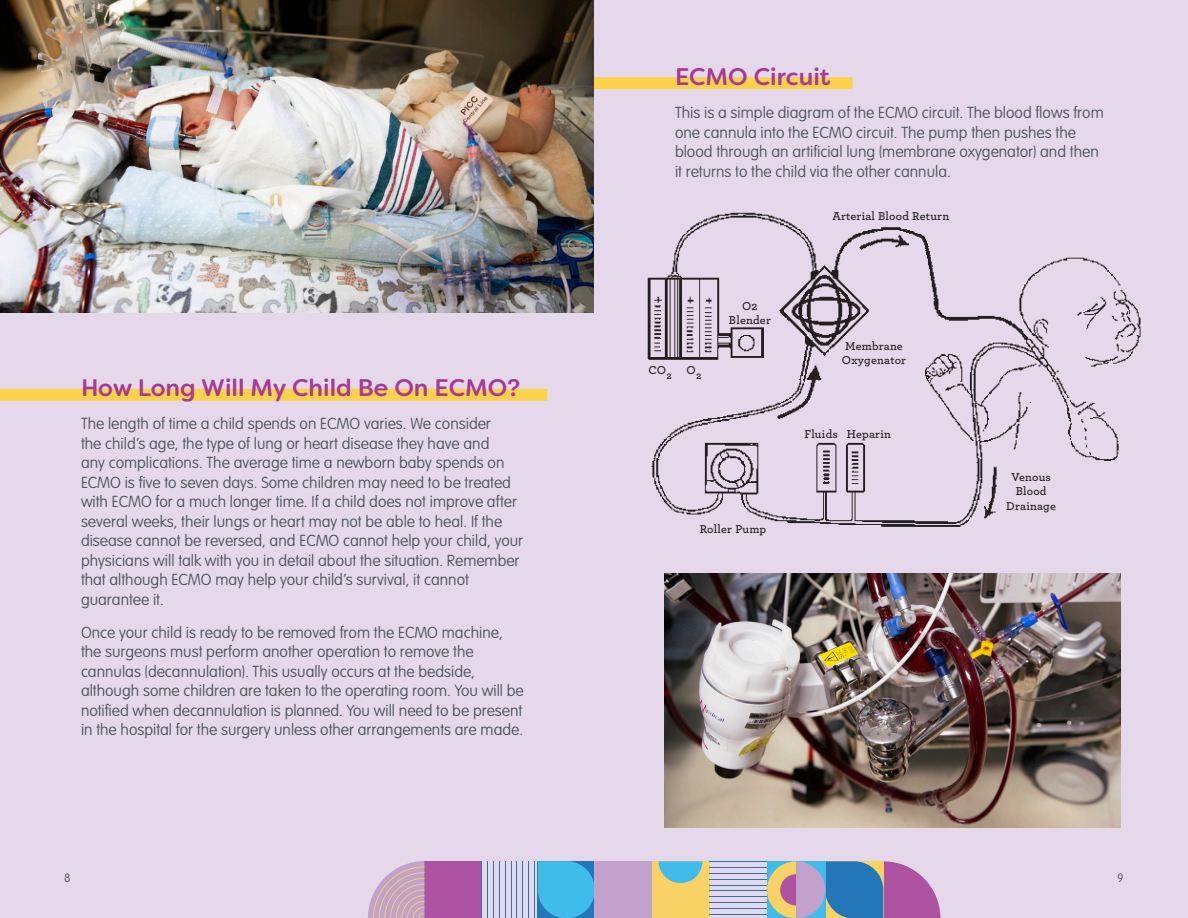
<style>
.page{position:relative;width:1188px;height:918px;background:#e4d8ea}
.page>*{position:absolute;margin:0;border:0;box-sizing:border-box;transform-origin:0 0}
.Bullet_1{font:500 24px "Filson Soft";color:#a53b96}
.Bullet_1-2{font:300 15.75px/19.5px "VAG Rounded Next";color:#4e535a}
.t1{font:600 12px "Archer";letter-spacing:.02em;color:#231f20}
.t2{font:300 12px "VAG Rounded Next";color:#4e535a}
</style>
<div class="page">
<img style="left:0;top:0;width:594px;height:312px">
<img style="left:647px;top:212px;width:494px;height:315px">
<div style="left:0;top:389px;width:547px;height:12px;background:#fcd24d"></div>
<div style="left:594px;top:77px;width:259px;height:12px;background:#fcd24d"></div>
<img style="left:664px;top:573px;width:457px;height:255px">
<svg style="left:767px;top:861px;width:173px;height:57px;background:#8c89b0"></svg>
<div style="left:652px;top:861px;width:57px;height:57px;background:#f8d265"></div>
<svg style="left:659px;top:861px;width:44px;height:22px"></svg>
<hr style="left:709px;top:861px;width:58px;height:1px;background:#0165af">
<hr style="left:709px;top:867px;width:58px;height:1px;background:#0165af">
<hr style="left:709px;top:873px;width:58px;height:1px;background:#0165af">
<hr style="left:709px;top:879px;width:58px;height:1px;background:#0165af">
<hr style="left:709px;top:885px;width:58px;height:1px;background:#0165af">
<hr style="left:709px;top:890px;width:58px;height:1px;background:#0165af">
<hr style="left:709px;top:896px;width:58px;height:1px;background:#0165af">
<hr style="left:709px;top:902px;width:58px;height:1px;background:#0165af">
<hr style="left:709px;top:908px;width:58px;height:1px;background:#0165af">
<hr style="left:709px;top:914px;width:58px;height:1px;background:#0165af">
<div style="left:424px;top:861px;width:58px;height:57px;background:#ae53a2"></div>
<svg style="left:368px;top:861px;width:56px;height:57px"></svg>
<svg style="left:538px;top:861px;width:57px;height:57px;background:#3eb1e2"></svg>
<hr style="left:482px;top:861px;width:1px;height:57px;background:#0165af">
<hr style="left:487px;top:861px;width:1px;height:57px;background:#0165af">
<hr style="left:493px;top:861px;width:1px;height:57px;background:#0165af">
<hr style="left:499px;top:861px;width:1px;height:57px;background:#0165af">
<hr style="left:505px;top:861px;width:1px;height:57px;background:#0165af">
<hr style="left:511px;top:861px;width:1px;height:57px;background:#0165af">
<hr style="left:516px;top:861px;width:1px;height:57px;background:#0165af">
<hr style="left:522px;top:861px;width:1px;height:57px;background:#0165af">
<hr style="left:528px;top:861px;width:1px;height:57px;background:#0165af">
<hr style="left:534px;top:861px;width:1px;height:57px;background:#0165af">
<div style="left:595px;top:861px;width:57px;height:57px;background:#c2a2cc"></div>
<p class="Bullet_1" style="left:675px;top:61px;width:157px">ECMO Circuit</p>
<p class="Bullet_1-2" style="left:675px;top:103px;width:430px">This is a simple diagram of the ECMO circuit. The blood flows from one cannula into the ECMO circuit. The pump then pushes the blood through an artificial lung (membrane oxygenator) and then it returns to the child via the other cannula.</p>
<p class="Bullet_1" style="left:81px;top:372px;width:441px">How Long Will My Child Be On ECMO?</p>
<p class="Bullet_1-2" style="left:81px;top:415px;width:444px">The length of time a child spends on ECMO varies. We consider<br>the child’s age, the type of lung or heart disease they have and<br>any complications. The average time a newborn baby spends on ECMO is five to seven days. Some children may need to be treated with ECMO for a much longer time. If a child does not improve after several weeks, their lungs or heart may not be able to heal. If the disease cannot be reversed, and ECMO cannot help your child, your physicians will talk with you in detail about the situation. Remember that although ECMO may help your child’s survival, it cannot guarantee it.</p>
<p class="Bullet_1-2" style="left:81px;top:623px;width:444px">Once your child is ready to be removed from the ECMO machine, the surgeons must perform another operation to remove the cannulas (decannulation). This usually occurs at the bedside, although some children are taken to the operating room. You will be notified when decannulation is planned. You will need to be present in the hospital for the surgery unless other arrangements are made.</p>
<p class="t1" style="left:648px;top:361px;width:55px">CO<sub>2</sub> O<sub>2</sub></p>
<p class="t1" style="left:742px;top:297px;width:17px">O2</p>
<p class="t1" style="left:729px;top:312px;width:44px">Blender</p>
<p class="t1" style="left:700px;top:520px;width:68px">Roller Pump</p>
<p class="t1" style="left:832px;top:207px;width:118px">Arterial Blood Return</p>
<p class="t1" style="left:845px;top:337px;width:59px">Membrane</p>
<p class="t1" style="left:842px;top:351px;width:66px">Oxygenator</p>
<p class="t1" style="left:805px;top:425px;width:88px">Fluids Heparin</p>
<p class="t1" style="left:1011px;top:468px;width:41px">Venous</p>
<p class="t1" style="left:1016px;top:482px;width:32px">Blood</p>
<p class="t1" style="left:1006px;top:497px;width:51px">Drainage</p>
<p class="t2" style="left:64px;top:871px;width:8px">8</p>
<p class="t2" style="left:1117px;top:871px;width:8px">9</p>
</div>
